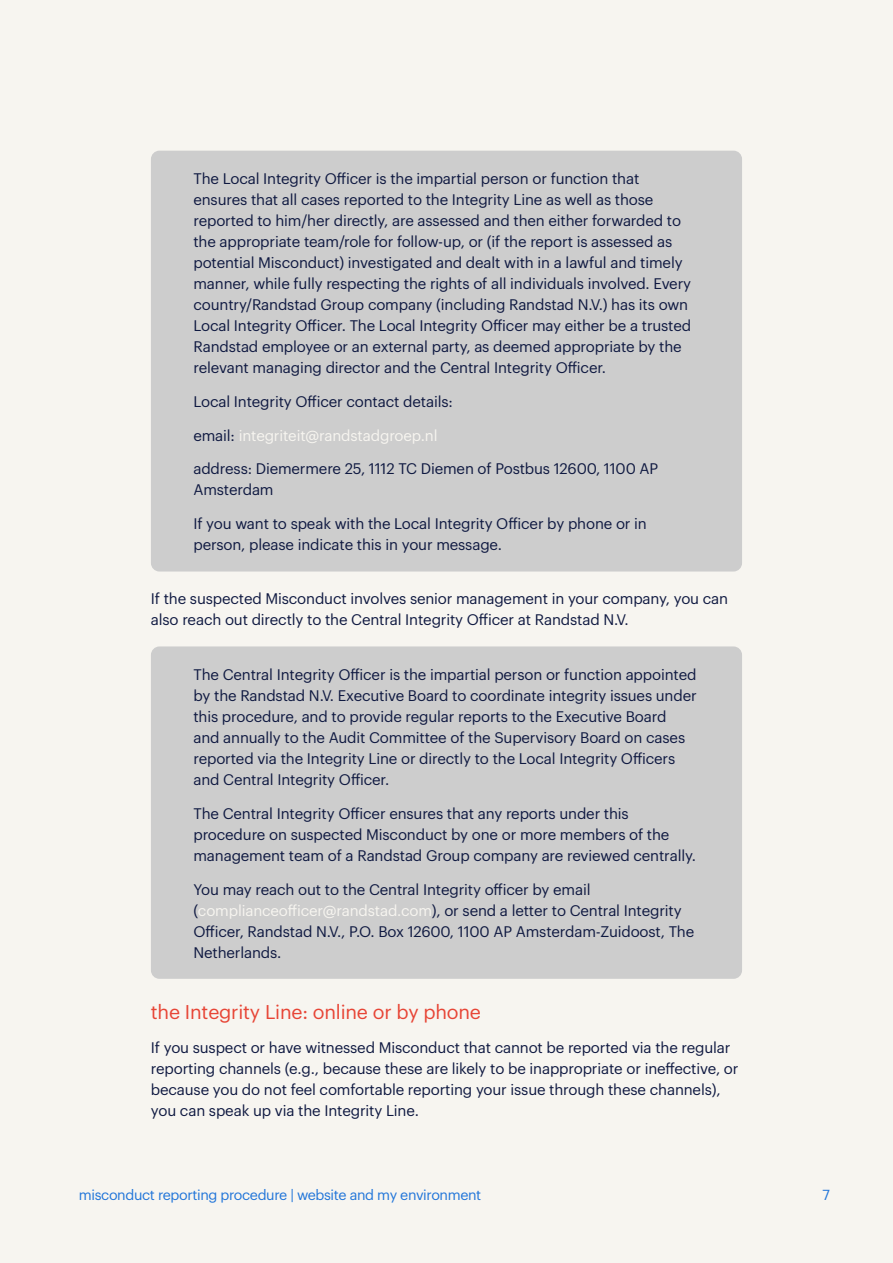
<style>
.page{position:relative;width:893px;height:1263px;background:#f7f5f0}
.page>*{position:absolute;margin:0;border:0;box-sizing:border-box;transform-origin:0 0}
.t1{font:19.5px "Graphik LCG";letter-spacing:-.01em;color:#e74536}
.t2{font:15px/21px "Graphik LCG";letter-spacing:-.01em;color:#0f1941}
.t3{font:15px "Graphik LCG";letter-spacing:-.01em;color:#f7f5f0}
.t4{font:14.25px "Graphik LCG";letter-spacing:-.025em;color:#2175d9}
.s1{color:#0f1941}
.s2{color:#f7f5f0}
</style>
<div class="page">
<div style="left:151px;top:151px;width:591px;height:420px;background:#cdcdcd;border-radius:9px"></div>
<div style="left:151px;top:646px;width:591px;height:333px;background:#cdcdcd;border-radius:9px"></div>
<p class="t2" style="left:193px;top:167px;width:499px">The Local Integrity Officer is the impartial person or function that ensures that all cases reported to the Integrity Line as well as those reported to him/her directly, are assessed and then either forwarded to the appropriate team/role for follow-up, or (if the report is assessed as potential Misconduct) investigated and dealt with in a lawful and timely manner, while fully respecting the rights of all individuals involved. Every country/Randstad Group company (including Randstad N.V.) has its own Local Integrity Officer. The Local Integrity Officer may either be a trusted Randstad employee or an external party, as deemed appropriate by the relevant managing director and the Central Integrity Officer.</p>
<p class="t2" style="left:193px;top:390px;width:261px">Local Integrity Officer contact details:</p>
<p class="t3" style="left:193px;top:424px;width:246px"><span class="s1">email:</span> integriteit@randstadgroep.nl</p>
<p class="t2" style="left:193px;top:457px;width:466px">address: Diemermere 25, 1112 TC Diemen of Postbus 12600, 1100 AP<br>Amsterdam</p>
<p class="t2" style="left:193px;top:512px;width:455px">If you want to speak with the Local Integrity Officer by phone or in person, please indicate this in your message.</p>
<p class="t2" style="left:151px;top:587px;width:579px">If the suspected Misconduct involves senior management in your company, you can also reach out directly to the Central Integrity Officer at Randstad N.V.</p>
<p class="t2" style="left:193px;top:663px;width:505px">The Central Integrity Officer is the impartial person or function appointed by the Randstad N.V. Executive Board to coordinate integrity issues under this procedure, and to provide regular reports to the Executive Board<br>and annually to the Audit Committee of the Supervisory Board on cases reported via the Integrity Line or directly to the Local Integrity Officers and Central Integrity Officer.</p>
<p class="t2" style="left:193px;top:801px;width:504px">The Central Integrity Officer ensures that any reports under this procedure on suspected Misconduct by one or more members of the management team of a Randstad Group company are reviewed centrally.</p>
<p class="t2" style="left:193px;top:877px;width:502px">You may reach out to the Central Integrity officer by email (<span class="s2">complianceofficer@randstad.com</span>), or send a letter to Central Integrity Officer, Randstad N.V., P.O. Box 12600, 1100 AP Amsterdam-Zuidoost, The Netherlands.</p>
<h1 class="t1" style="left:151px;top:997px;width:332px">the Integrity Line: online or by phone</h1>
<p class="t2" style="left:151px;top:1036px;width:589px">If you suspect or have witnessed Misconduct that cannot be reported via the regular reporting channels (e.g., because these are likely to be inappropriate or ineffective, or because you do not feel comfortable reporting your issue through these channels), you can speak up via the Integrity Line.</p>
<p class="t4" style="left:79px;top:1184px;width:404px">misconduct reporting procedure | website and my environment</p>
<p class="t4" style="left:823px;top:1184px;width:9px">7</p>
</div>
